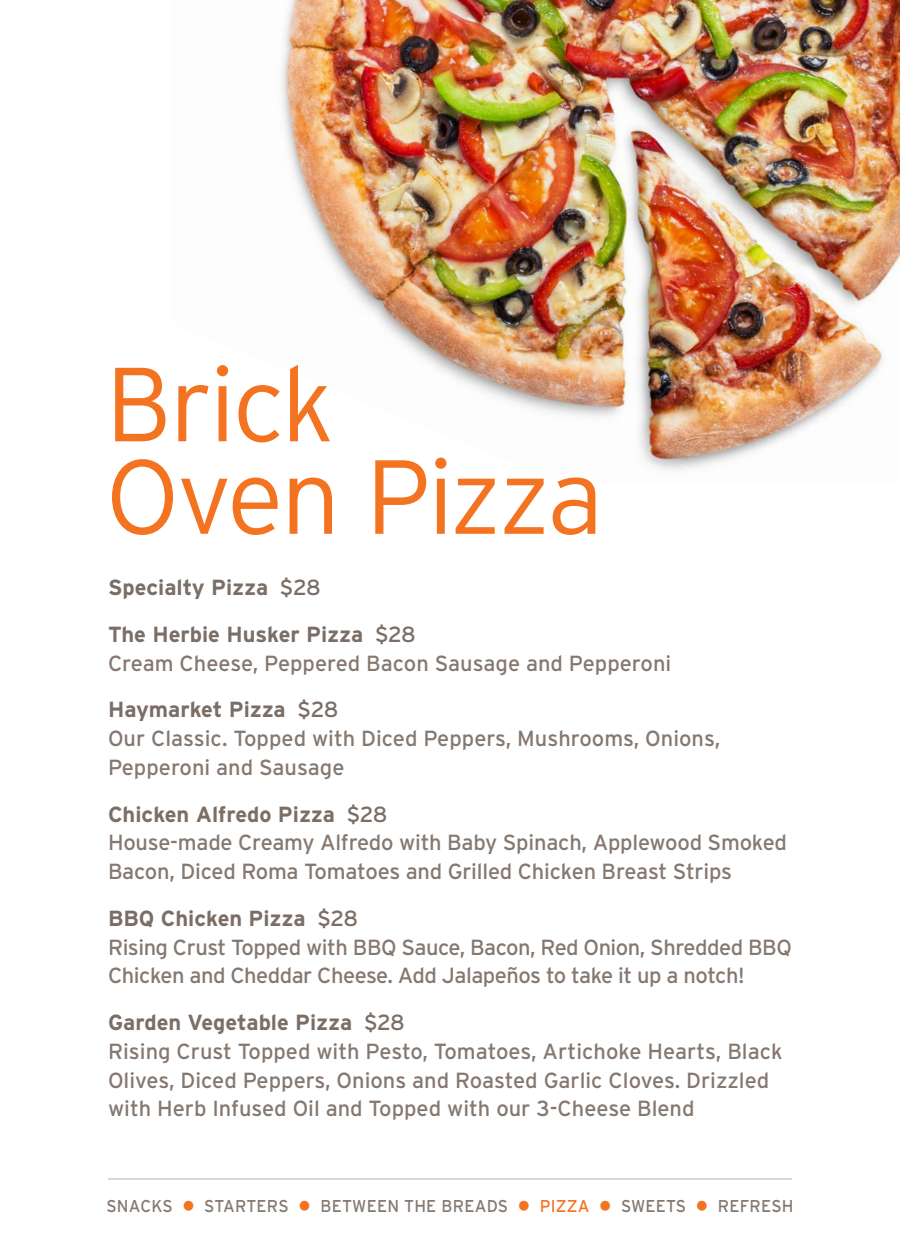
<style>
.page{position:relative;width:900px;height:1260px;background:#fff}
.page>*{position:absolute;margin:0;border:0;box-sizing:border-box;transform-origin:0 0}
.t1{font:300 105px/92.5px "Interstate";letter-spacing:-.03em;color:#f37321}
.t2{font:22px/28.8px "Interstate";letter-spacing:-.01em;color:#857870}
.t3{font:700 22px/46.8px "Interstate";color:#7a6e66}
.t4{font:17px "Interstate";letter-spacing:.015em;color:#857870;scale:.96 1}
.s1{font-weight:400}
.s2{font-weight:700;color:#7a6e66}
.s3{color:#7a6e66}
.s4{color:#f37321}
</style>
<div class="page">
<img style="left:280px;top:0;width:620px;height:471px">
<hr style="left:108px;top:1179px;width:684px;height:1px;background:#7a6e66">
<h1 class="t1" style="left:106px;top:357px;width:500px">Brick<br>Oven Pizza</h1>
<p class="t3" style="left:108px;top:564px;width:309px">Specialty Pizza <span class="s1">$28<br></span>The Herbie Husker Pizza <span class="s1">$28</span></p>
<p class="t2" style="left:108px;top:639px;width:565px;line-height:46.8px">Cream Cheese, Peppered Bacon Sausage and Pepperoni<br><span class="s2">Haymarket Pizza</span> <span class="s3">$28</span></p>
<p class="t2" style="left:108px;top:724px;width:614px">Our Classic. Topped with Diced Peppers, Mushrooms, Onions,<br>Pepperoni and Sausage</p>
<p class="t2" style="left:108px;top:799px;width:681px"><span class="s2">Chicken Alfredo Pizza</span> <span class="s3">$28<br></span>House-made Creamy Alfredo with Baby Spinach, Applewood Smoked<br>Bacon, Diced Roma Tomatoes and Grilled Chicken Breast Strips</p>
<p class="t2" style="left:108px;top:904px;width:685px"><span class="s2">BBQ Chicken Pizza</span> <span class="s3">$28<br></span>Rising Crust Topped with BBQ Sauce, Bacon, Red Onion, Shredded BBQ<br>Chicken and Cheddar Cheese. Add Jalapeños to take it up a notch!</p>
<p class="t2" style="left:108px;top:1008px;width:676px"><span class="s2">Garden Vegetable Pizza</span> <span class="s3">$28<br></span>Rising Crust Topped with Pesto, Tomatoes, Artichoke Hearts, Black Olives, Diced Peppers, Onions and Roasted Garlic Cloves. Drizzled with Herb Infused Oil and Topped with our 3-Cheese Blend</p>
<p class="t4" style="left:106px;top:1197px;width:717px">SNACKS <span class="s4">●</span> STARTERS <span class="s4">●</span> BETWEEN THE BREADS <span class="s4">● PIZZA</span> <span class="s4">●</span> SWEETS <span class="s4">●</span> REFRESH</p>
</div>
